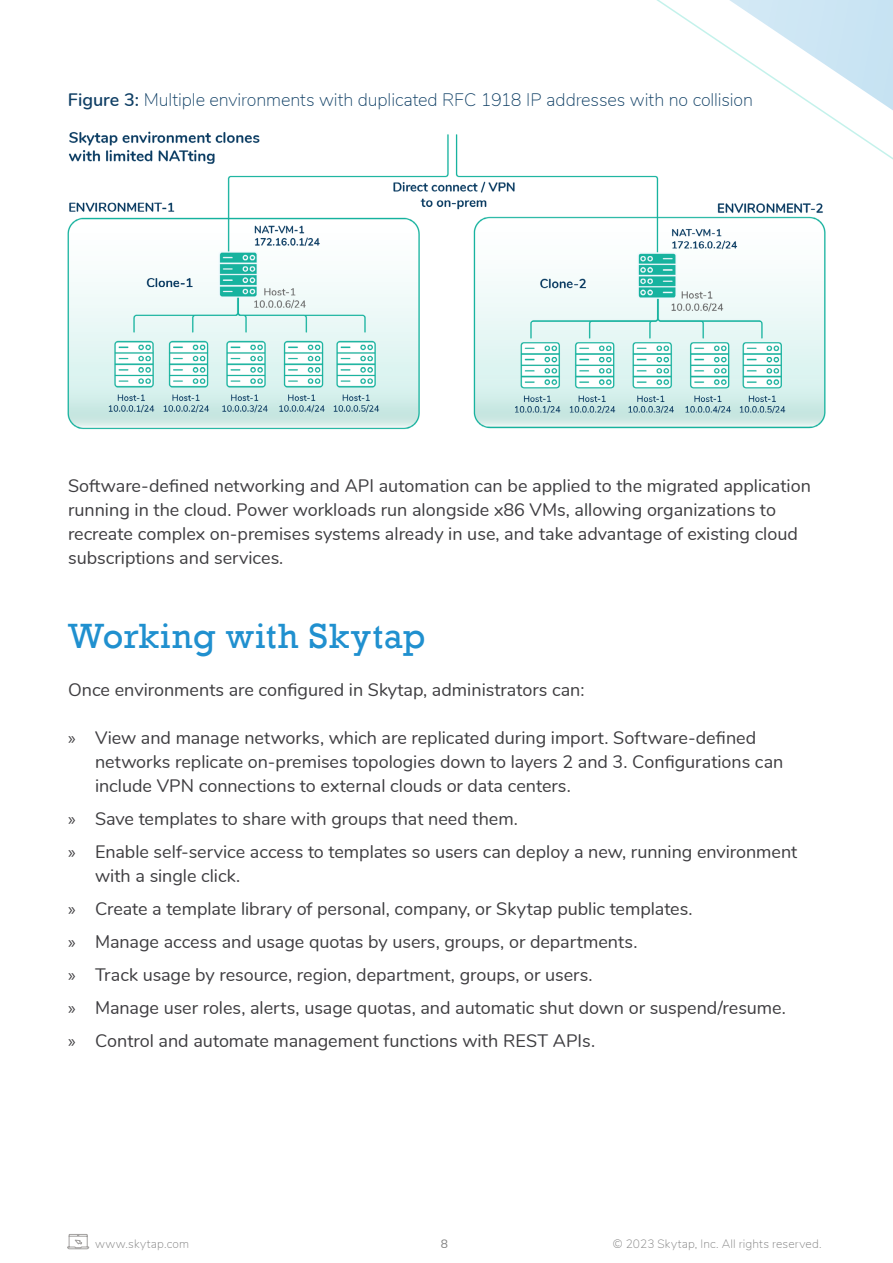
<style>
.page{position:relative;width:893px;height:1263px;background:#fff}
.page>*{position:absolute;margin:0;border:0;box-sizing:border-box;transform-origin:0 0}
.t1{font:36px "Rockwell";letter-spacing:.02em;color:#2090cf}
.t2{font:18px/33px "Nunito";color:#3e3d40}
.t3{font:200 18px "Nunito";letter-spacing:-.005em;color:#0e3e64}
.t4{font:200 12px "Nunito";letter-spacing:.015em;color:#7f7f7f}
.t5{font:12px "Nunito";color:#7f7f7f}
.s1{font-weight:600}
.s2{font-family:"Myriad Pro"}
</style>
<div class="page">
<img style="left:67px;top:131px;width:285px;height:299px">
<svg style="left:352px;top:134px;width:474px;height:296px"></svg>
<svg style="left:464px;top:0;width:429px;height:217px"></svg>
<svg style="left:67px;top:1234px;width:23px;height:16px"></svg>
<p class="t3" style="left:68px;top:87px;width:687px"><span class="s1">Figure 3:</span> Multiple environments with duplicated RFC 1918 IP addresses with no collision</p>
<p class="t2" style="left:68px;top:473px;width:744px;line-height:24px">Software-defined networking and API automation can be applied to the migrated application running in the cloud. Power workloads run alongside x86 VMs, allowing organizations to recreate complex on-premises systems already in use, and take advantage of existing cloud subscriptions and services.</p>
<h1 class="t1" style="left:68px;top:615px;width:359px">Working with Skytap</h1>
<p class="t2" style="left:68px;top:672px;width:518px">Once environments are configured in Skytap, administrators can:</p>
<p class="t2" style="left:95px;top:725px;width:690px;line-height:24px;text-indent:-27px"><span class="s2">»</span> View and manage networks, which are replicated during import. Software-defined networks replicate on-premises topologies down to layers 2 and 3. Configurations can include VPN connections to external clouds or data centers.</p>
<p class="t2" style="left:68px;top:801px;width:731px"><span class="s2">»</span> Save templates to share with groups that need them.<br><span class="s2">»</span> Enable self-service access to templates so users can deploy a new, running environment</p>
<p class="t2" style="left:68px;top:858px;width:719px;text-indent:27px">with a single click.<br><span class="s2">»</span> Create a template library of personal, company, or Skytap public templates.<br><span class="s2">»</span> Manage access and usage quotas by users, groups, or departments.<br><span class="s2">»</span> Track usage by resource, region, department, groups, or users.<br><span class="s2">»</span> Manage user roles, alerts, usage quotas, and automatic shut down or suspend/resume. <span class="s2">»</span> Control and automate management functions with REST APIs.</p>
<p class="t4" style="left:95px;top:1235px;width:96px">www.skytap.com</p>
<p class="t5" style="left:441px;top:1235px;width:9px">8</p>
<p class="t4" style="left:613px;top:1235px;width:210px">© 2023 Skytap, Inc. All rights reserved.</p>
</div>
